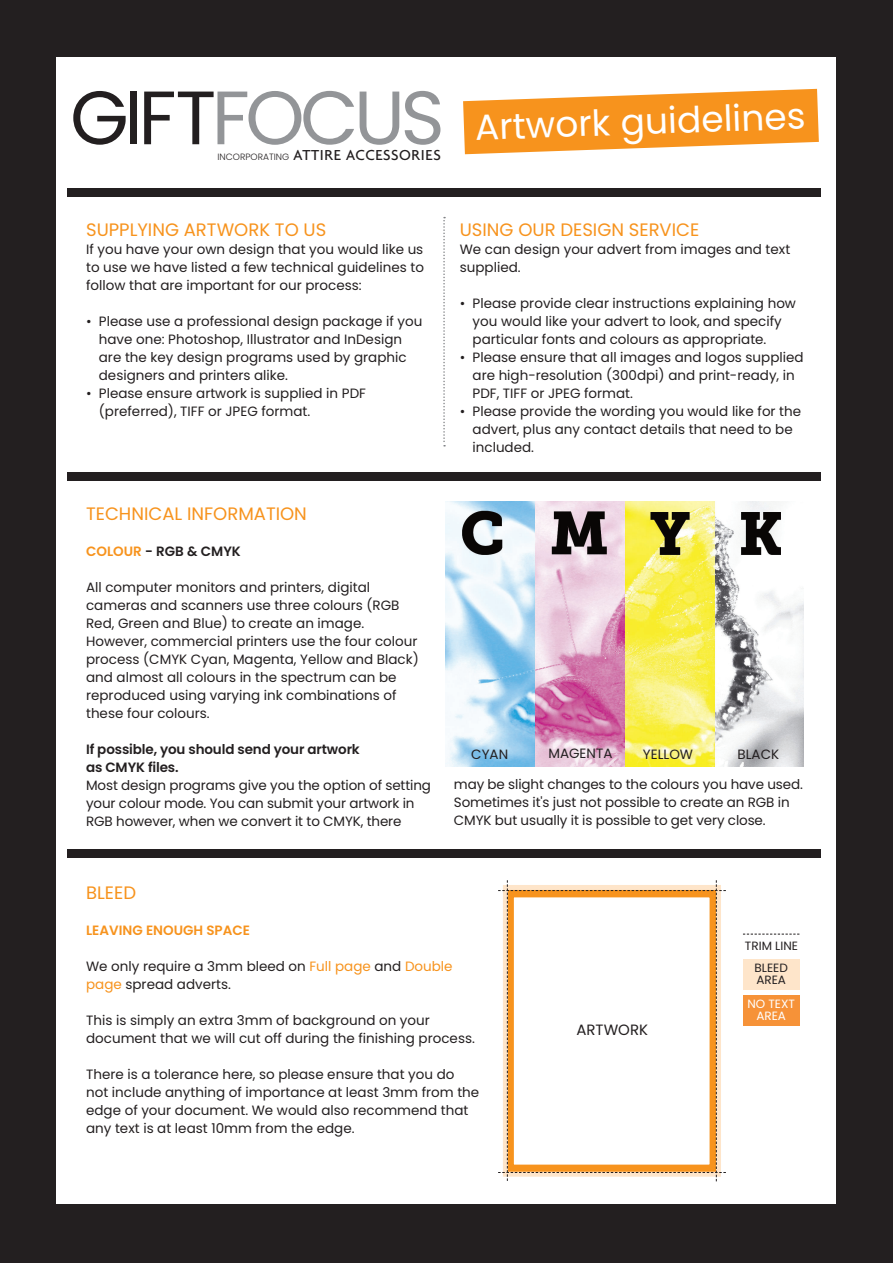
<style>
.page{position:relative;width:893px;height:1263px;background:#231f20}
.page>*{position:absolute;margin:0;border:0;box-sizing:border-box;transform-origin:0 0}
.t1{font:75.6px "Poppins";letter-spacing:-.06em;color:#939598}
.t2{font:36px "Poppins";color:#fff}
.t3{font:18px "Poppins";color:#f7931d}
.t4{font:500 15.6px "Agenda";letter-spacing:.04em;color:#231f20}
.t5{font:15px "Poppins";color:#231f20}
.t6{font:13.5px/18px "Poppins";color:#231f20}
.t7{font:600 13.5px "Poppins";letter-spacing:-.01em;color:#231f20}
.t8{font:600 13.5px "Poppins";color:#f7931d}
.t9{font:12px/12px "Poppins";color:#231f20}
.t10{font:12px "Poppins";color:#fff}
.s1{color:#231f20}
.s2{font-family:"Poppins";font-weight:300;font-size:9.15px}
.s3{color:#f7931d}
</style>
<div class="page">
<div style="left:56px;top:57px;width:780px;height:1146px;background:#fff"></div>
<svg style="left:443px;top:217px;width:2px;height:229px"></svg>
<div style="left:68px;top:189px;width:753px;height:8px;background:#231f20"></div>
<svg style="left:463px;top:89px;width:356px;height:65px"></svg>
<div style="left:68px;top:473px;width:753px;height:8px;background:#231f20"></div>
<img style="left:445px;top:501px;width:359px;height:266px">
<div style="left:68px;top:849px;width:753px;height:9px;background:#231f20"></div>
<svg style="left:498px;top:880px;width:228px;height:301px"></svg>
<svg style="left:743px;top:934px;width:56px;height:1px"></svg>
<div style="left:743px;top:959px;width:56px;height:31px;background:#fee5ca"></div>
<div style="left:743px;top:996px;width:56px;height:30px;background:#f69238"></div>
<p class="t1" style="left:70px;top:74px;width:376px"><span class="s1">GIFT</span>FOCUS</p>
<p class="t4" style="left:217px;top:145px;width:225px"><span class="s2">INCORPORATING</span> ATTIRE ACCESSORIES</p>
<p class="t2" style="left:474px;top:107px;width:332px;rotate:-2deg">Artwork guidelines</p>
<p class="t3" style="left:86px;top:219px;width:242px">SUPPLYING ARTWORK TO US</p>
<p class="t6" style="left:86px;top:240px;width:339px;text-align:justify">If you have your own design that you would like us to use we have listed a few technical guidelines to follow that are important for our process:</p>
<p class="t6" style="left:99px;top:312px;width:325px;text-indent:-13px">• Please use a professional design package if you have one: Photoshop, Illustrator and InDesign are the key design programs used by graphic designers and printers alike.</p>
<p class="t6" style="left:99px;top:384px;width:269px;text-indent:-13px">• Please ensure artwork is supplied in PDF (preferred), TIFF or JPEG format.</p>
<p class="t3" style="left:460px;top:219px;width:241px">USING OUR DESIGN SERVICE</p>
<p class="t6" style="left:460px;top:240px;width:332px">We can design your advert from images and text supplied.</p>
<p class="t6" style="left:472px;top:294px;width:325px;text-indent:-13px">• Please provide clear instructions explaining how you would like your advert to look, and specify particular fonts and colours as appropriate.</p>
<p class="t6" style="left:472px;top:348px;width:333px;text-indent:-13px">• Please ensure that all images and logos supplied are high-resolution (300dpi) and print-ready, in<br>PDF, TIFF or JPEG format.</p>
<p class="t6" style="left:472px;top:402px;width:330px;text-indent:-13px">• Please provide the wording you would like for the advert, plus any contact details that need to be included.</p>
<p class="t3" style="left:86px;top:503px;width:222px">TECHNICAL INFORMATION</p>
<p class="t7" style="left:86px;top:543px;width:156px"><span class="s3">COLOUR</span> - RGB &amp; CMYK</p>
<p class="t6" style="left:86px;top:578px;width:334px">All computer monitors and printers, digital cameras and scanners use three colours (RGB Red, Green and Blue) to create an image.<br>However, commercial printers use the four colour process (CMYK Cyan, Magenta, Yellow and Black) and almost all colours in the spectrum can be reproduced using varying ink combinations of these four colours.</p>
<p class="t7" style="left:86px;top:741px;width:275px">If possible, you should send your artwork</p>
<p class="t7" style="left:86px;top:759px;width:94px">as CMYK files.</p>
<p class="t6" style="left:86px;top:776px;width:346px">Most design programs give you the option of setting your colour mode. You can submit your artwork in<br>RGB however, when we convert it to CMYK, there</p>
<p class="t6" style="left:454px;top:776px;width:350px">may be slight changes to the colours you have used.<br>Sometimes it's just not possible to create an RGB in<br>CMYK but usually it is possible to get very close.</p>
<p class="t6" style="left:471px;top:745px;width:38px">CYAN</p>
<p class="t6" style="left:548px;top:745px;width:66px">MAGENTA</p>
<p class="t6" style="left:643px;top:745px;width:52px">YELLOW</p>
<p class="t6" style="left:737px;top:745px;width:43px">BLACK</p>
<p class="t3" style="left:86px;top:882px;width:52px">BLEED</p>
<p class="t8" style="left:86px;top:923px;width:165px">LEAVING ENOUGH SPACE</p>
<p class="t6" style="left:86px;top:957px;width:368px">We only require a 3mm bleed on <span class="s3">Full page</span> and <span class="s3">Double page</span> spread adverts.</p>
<p class="t6" style="left:86px;top:1011px;width:390px">This is simply an extra 3mm of background on your document that we will cut off during the finishing process.</p>
<p class="t6" style="left:86px;top:1065px;width:395px">There is a tolerance here, so please ensure that you do not include anything of importance at least 3mm from the edge of your document. We would also recommend that any text is at least 10mm from the edge.</p>
<p class="t5" style="left:576px;top:1021px;width:73px">ARTWORK</p>
<p class="t9" style="left:745px;top:940px;width:55px">TRIM LINE</p>
<p class="t9" style="left:754px;top:962px;width:35px">BLEED<br>AREA</p>
<p class="t10" style="left:747px;top:997px;width:49px">NO TEXT</p>
<p class="t10" style="left:756px;top:1009px;width:31px">AREA</p>
</div>
